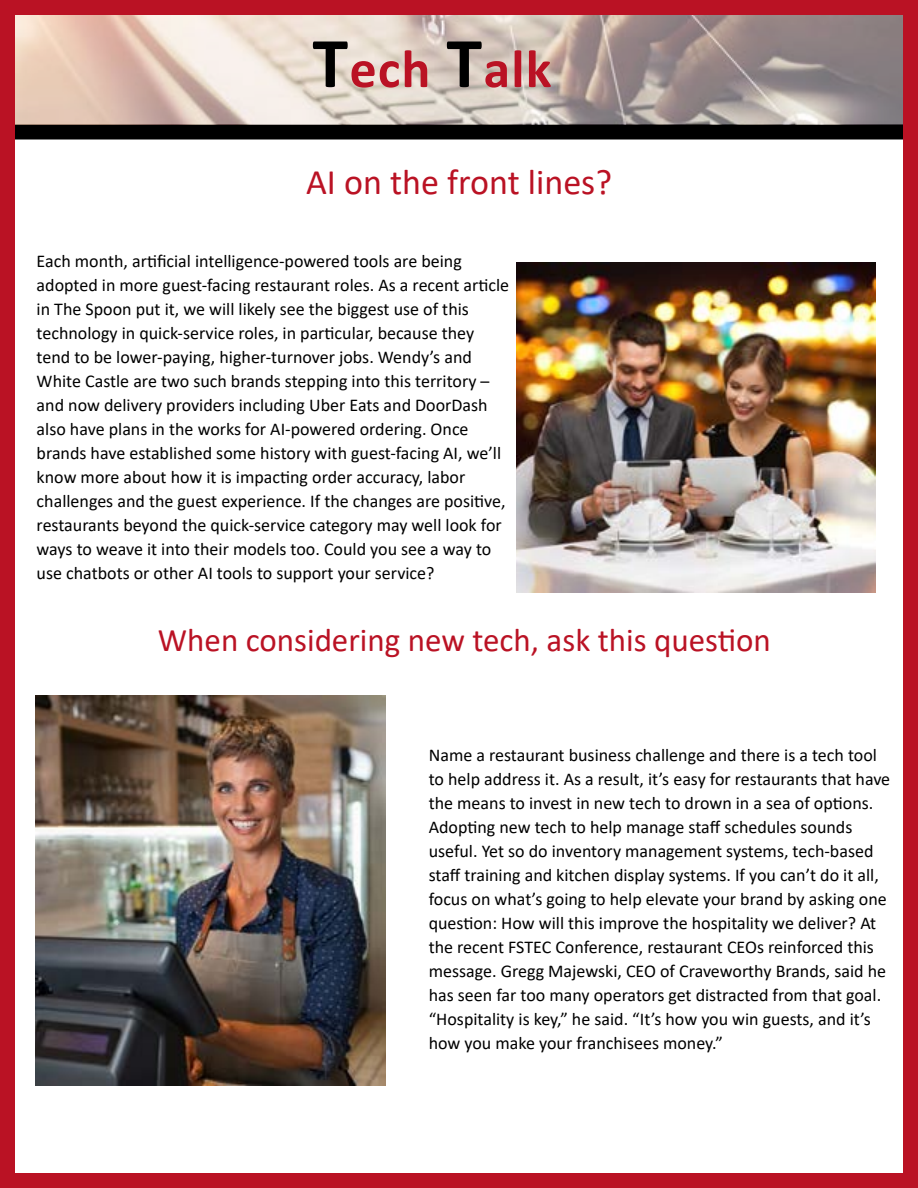
<style>
.page{position:relative;width:918px;height:1188px;background:#fff}
.page>*{position:absolute;margin:0;border:0;box-sizing:border-box;transform-origin:0 0}
.t1{font:700 54px "Calibri";letter-spacing:.02em;color:#ba1224}
.t2{font:36px "Calibri";color:#ba1224}
.t3{font:33px "Calibri";color:#ba1224}
.t4{font:18px/24px "Calibri";color:#000}
.s1{font-size:72px;color:#000}
</style>
<div class="page">
<div style="left:13px;top:127px;width:894px;height:10px;background:#000"></div>
<div style="left:10px;top:124px;width:899px;height:16px;border:4px solid #000"></div>
<div style="left:0;top:0;width:918px;height:1188px;border:15px solid #ba1224"></div>
<img style="left:15px;top:15px;width:888px;height:109px">
<img style="left:36px;top:696px;width:350px;height:389px">
<img style="left:516px;top:262px;width:359px;height:331px">
<h1 class="t1" style="left:312px;top:31px;width:241px"><span class="s1">T</span>ech <span class="s1">T</span>alk</h1>
<h2 class="t2" style="left:306px;top:157px;width:307px">AI on the front lines?</h2>
<p class="t4" style="left:37px;top:248px;width:474px">Each month, artificial intelligence-powered tools are being adopted in more guest-facing restaurant roles. As a recent article in The Spoon put it, we will likely see the biggest use of this technology in quick-service roles, in particular, because they tend to be lower-paying, higher-turnover jobs. Wendy’s and White Castle are two such brands stepping into this territory – and now delivery providers including Uber Eats and DoorDash also have plans in the works for AI-powered ordering. Once brands have established some history with guest-facing AI, we’ll know more about how it is impacting order accuracy, labor challenges and the guest experience. If the changes are positive, restaurants beyond the quick-service category may well look for ways to weave it into their models too. Could you see a way to use chatbots or other AI tools to support your service?</p>
<h3 class="t3" style="left:158px;top:617px;width:614px">When considering new tech, ask this question</h3>
<p class="t4" style="left:429px;top:742px;width:463px">Name a restaurant business challenge and there is a tech tool to help address it. As a result, it’s easy for restaurants that have the means to invest in new tech to drown in a sea of options.<br>Adopting new tech to help manage staff schedules sounds useful. Yet so do inventory management systems, tech-based staff training and kitchen display systems. If you can’t do it all, focus on what’s going to help elevate your brand by asking one question: How will this improve the hospitality we deliver? At the recent FSTEC Conference, restaurant CEOs reinforced this message. Gregg Majewski, CEO of Craveworthy Brands, said he has seen far too many operators get distracted from that goal. “Hospitality is key,” he said. “It’s how you win guests, and it’s how you make your franchisees money.”</p>
</div>
